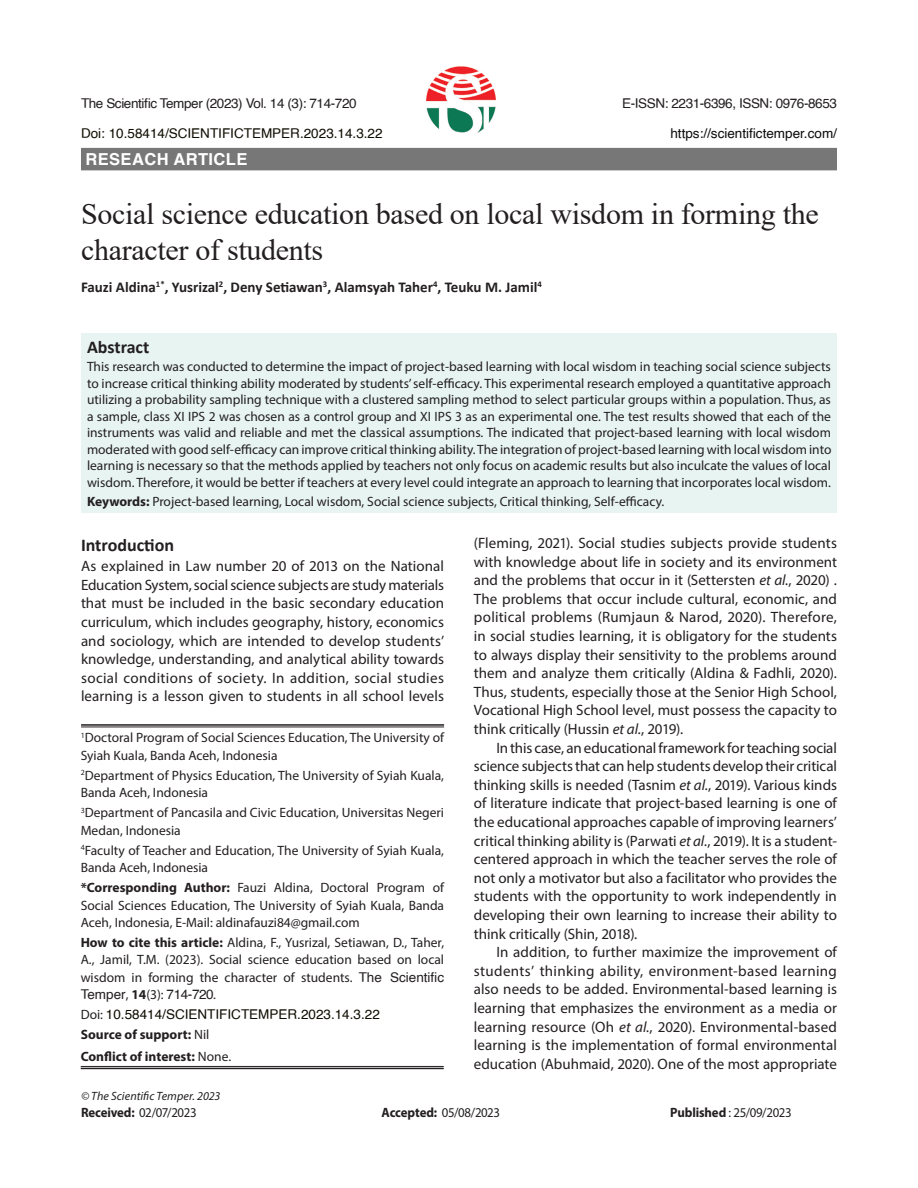
<style>
.page{position:relative;width:918px;height:1188px;background:#fff}
.page>*{position:absolute;margin:0;border:0;box-sizing:border-box;transform-origin:0 0}
.article_head{font:30px/36px "Times New Roman";letter-spacing:-.01em;color:#231f20}
.Sub-Head-1{font:700 18px "Calibri";color:#231f20}
.Subject{font:700 16.5px "Helvetica";letter-spacing:.025em;color:#fff}
.Body_flush{font:15px/18.6px "Myriad Pro";color:#231f20;text-align:justify}
.text{font:15px/18.6px "Myriad Pro";color:#231f20;text-align:justify}
.author{font:700 15px "Calibri";color:#231f20}
.Abstract{font:13.5px/16.5px "Myriad Pro";color:#231f20;text-align:justify}
.affiliation{font:13.5px/17.2px "Myriad Pro";color:#231f20}
.Running_Head{font:13.5px "Helvetica";letter-spacing:-.03em;color:#231f20}
.ref{font:13.5px "Myriad Pro";letter-spacing:-.025em;color:#231f20;scale:.95 1}
.affiliation-2{font:700 13.5px "Myriad Pro";color:#231f20}
.affiliation-3{font:13.5px "Helvetica";color:#100e02}
.Running_Head-2{font:13.5px "Helvetica";color:#100e02}
.Running_Head-3{font:13.5px "Helvetica";color:#0a0b0a}
.Bottom_1st_page{font:italic 12px "Myriad Pro";letter-spacing:.005em;color:#231f20}
.s1{font-weight:700}
.s2{font-family:"Helvetica"}
.s3{font-family:"Myriad Pro";color:#231f20}
.s4{font-weight:400}
.s5{font-style:italic}
</style>
<div class="page">
<div style="left:81px;top:333px;width:756px;height:179px;background:#e8f4f2"></div>
<div style="left:81px;top:148px;width:756px;height:22px;background:#777"></div>
<hr style="left:81px;top:724px;width:363px;height:2px;background:#231f20">
<hr style="left:81px;top:727px;width:363px;height:1px;background:#231f20">
<hr style="left:81px;top:1066px;width:363px;height:1px;background:#231f20">
<hr style="left:81px;top:1068px;width:363px;height:1px;background:#231f20">
<img style="left:426px;top:66px;width:70px;height:68px">
<p class="Running_Head" style="left:81px;top:92px;width:277px">The Scientific Temper (2023) Vol. 14 (3): 714-720</p>
<p class="Running_Head" style="left:622px;top:92px;width:216px">E-ISSN: 2231-6396, ISSN: 0976-8653</p>
<p class="Running_Head-2" style="left:81px;top:122px;width:303px">Doi: 10.58414/SCIENTIFICTEMPER.2023.14.3.22</p>
<p class="Running_Head-3" style="left:670px;top:122px;width:168px">https://scientifictemper.com/</p>
<p class="Subject" style="left:86px;top:146px;width:163px">RESEACH ARTICLE</p>
<p class="article_head" style="left:81px;top:195px;width:739px">Social science education based on local wisdom in forming the character of students</p>
<p class="author" style="left:81px;top:276px;width:462px">Fauzi Aldina<sup>1*</sup>, Yusrizal<sup>2</sup>, Deny Setiawan<sup>3</sup>, Alamsyah Taher<sup>4</sup>, Teuku M. Jamil<sup>4</sup></p>
<p class="Sub-Head-1" style="left:87px;top:334px;width:64px">Abstract</p>
<p class="Abstract" style="left:87px;top:358px;width:746px">This research was conducted to determine the impact of project-based learning with local wisdom in teaching social science subjects to increase critical thinking ability moderated by students’ self-efficacy. This experimental research employed a quantitative approach utilizing a probability sampling technique with a clustered sampling method to select particular groups within a population. Thus, as a sample, class XI IPS 2 was chosen as a control group and XI IPS 3 as an experimental one. The test results showed that each of the instruments was valid and reliable and met the classical assumptions. The indicated that project-based learning with local wisdom moderated with good self-efficacy can improve critical thinking ability. The integration of project-based learning with local wisdom into learning is necessary so that the methods applied by teachers not only focus on academic results but also inculcate the values of local wisdom. Therefore, it would be better if teachers at every level could integrate an approach to learning that incorporates local wisdom.</p>
<p class="Abstract" style="left:87px;top:493px;width:579px"><span class="s1">Keywords:</span> Project-based learning, Local wisdom, Social science subjects, Critical thinking, Self-efficacy.</p>
<p class="Sub-Head-1" style="left:81px;top:532px;width:95px">Introduction</p>
<p class="Body_flush" style="left:81px;top:557px;width:365px">As explained in Law number 20 of 2013 on the National Education System, social science subjects are study materials that must be included in the basic secondary education curriculum, which includes geography, history, economics and sociology, which are intended to develop students’ knowledge, understanding, and analytical ability towards social conditions of society. In addition, social studies learning is a lesson given to students in all school levels</p>
<p class="affiliation" style="left:81px;top:729px;width:365px"><sup>1</sup>Doctoral Program of Social Sciences Education, The University of<br>Syiah Kuala, Banda Aceh, Indonesia</p>
<p class="affiliation" style="left:81px;top:767px;width:365px"><sup>2</sup>Department of Physics Education, The University of Syiah Kuala,<br>Banda Aceh, Indonesia</p>
<p class="affiliation" style="left:81px;top:804px;width:365px"><sup>3</sup>Department of Pancasila and Civic Education, Universitas Negeri<br>Medan, Indonesia</p>
<p class="affiliation" style="left:81px;top:842px;width:365px"><sup>4</sup>Faculty of Teacher and Education, The University of Syiah Kuala,<br>Banda Aceh, Indonesia</p>
<p class="affiliation" style="left:81px;top:879px;width:365px;text-align:justify"><span class="s1">*Corresponding Author:</span> Fauzi Aldina, Doctoral Program of Social Sciences Education, The University of Syiah Kuala, Banda Aceh, Indonesia, E-Mail: aldinafauzi84@gmail.com</p>
<p class="affiliation" style="left:81px;top:934px;width:365px;text-align:justify"><span class="s1">How to cite this article:</span> Aldina, F., Yusrizal, Setiawan, D., Taher, A., Jamil, T.M. (2023). Social science education based on local wisdom in forming the character of students. <span class="s2">The Scientific Temper</span>, <span class="s1">14</span>(3): <span class="s2">714-720</span>.</p>
<p class="affiliation-3" style="left:81px;top:1004px;width:301px"><span class="s3">Doi:</span> 10.58414/SCIENTIFICTEMPER.2023.14.3.22</p>
<p class="affiliation-2" style="left:81px;top:1026px;width:130px">Source of support: <span class="s4">Nil</span></p>
<p class="affiliation-2" style="left:81px;top:1048px;width:152px">Conflict of interest: <span class="s4">None.</span></p>
<p class="Body_flush" style="left:474px;top:533px;width:365px">(Fleming, 2021). Social studies subjects provide students with knowledge about life in society and its environment and the problems that occur in it (Settersten <span class="s5">et al.</span>, 2020) .<br>The problems that occur include cultural, economic, and political problems (Rumjaun &amp; Narod, 2020). Therefore, in social studies learning, it is obligatory for the students to always display their sensitivity to the problems around them and analyze them critically (Aldina &amp; Fadhli, 2020).<br>Thus, students, especially those at the Senior High School, Vocational High School level, must possess the capacity to think critically (Hussin <span class="s5">et al.</span>, 2019).</p>
<p class="text" style="left:474px;top:738px;width:365px;text-indent:22px">In this case, an educational framework for teaching social science subjects that can help students develop their critical thinking skills is needed (Tasnim <span class="s5">et al.</span>, 2019). Various kinds of literature indicate that project-based learning is one of the educational approaches capable of improving learners’ critical thinking ability is (Parwati <span class="s5">et al.</span>, 2019). It is a student&shy;centered approach in which the teacher serves the role of not only a motivator but also a facilitator who provides the students with the opportunity to work independently in developing their own learning to increase their ability to think critically (Shin, 2018).</p>
<p class="text" style="left:474px;top:943px;width:365px;text-indent:22px">In addition, to further maximize the improvement of students’ thinking ability, environment-based learning also needs to be added. Environmental-based learning is learning that emphasizes the environment as a media or learning resource (Oh <span class="s5">et al.</span>, 2020). Environmental-based learning is the implementation of formal environmental education (Abuhmaid, 2020). One of the most appropriate</p>
<p class="Bottom_1st_page" style="left:81px;top:1089px;width:141px">© The Scientific Temper. 2023</p>
<p class="ref" style="left:81px;top:1104px;width:123px"><span class="s1">Received:</span> 02/07/2023</p>
<p class="ref" style="left:382px;top:1104px;width:126px"><span class="s1">Accepted:</span> 05/08/2023</p>
<p class="ref" style="left:670px;top:1104px;width:129px"><span class="s1">Published</span> : 25/09/2023</p>
</div>
